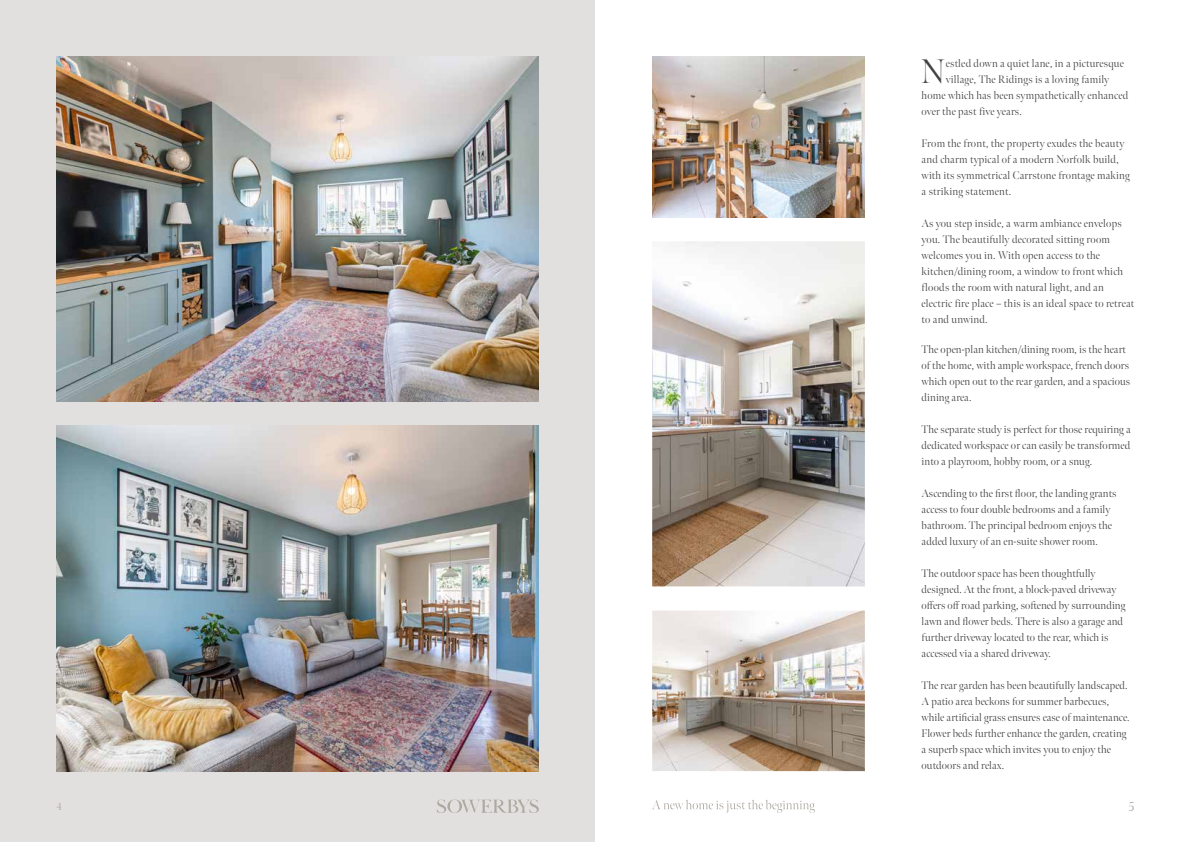
<style>
.page{position:relative;width:1191px;height:842px;background:#fff}
.page>*{position:absolute;margin:0;border:0;box-sizing:border-box;transform-origin:0 0}
.t1{font:300 34px "Meno Banner";color:#434141}
.t2{font:300 13px "Meno Banner";color:#ada8a0}
.t3{font:300 11px/16px "Meno Banner";letter-spacing:.01em;color:#434141}
.t4{font:300 11px "Meno Banner";color:#ada8a0}
</style>
<div class="page">
<div style="left:0;top:0;width:595px;height:842px;background:#e2e0df"></div>
<svg style="left:437px;top:799px;width:102px;height:14px"></svg>
<svg style="left:652px;top:800px;width:162px;height:13px"></svg>
<img style="left:57px;top:57px;width:482px;height:345px">
<img style="left:57px;top:426px;width:482px;height:345px">
<img style="left:652px;top:241px;width:213px;height:345px">
<img style="left:652px;top:611px;width:213px;height:160px">
<img style="left:652px;top:57px;width:213px;height:160px">
<h1 class="t1" style="left:921px;top:51px;width:25px">N</h1>
<p class="t3" style="left:945px;top:55px;width:179px">estled down a quiet lane, in a picturesque</p>
<p class="t3" style="left:945px;top:71px;width:165px">village, The Ridings is a loving family</p>
<p class="t3" style="left:921px;top:87px;width:208px">home which has been sympathetically enhanced</p>
<p class="t3" style="left:921px;top:103px;width:102px">over the past five years.</p>
<p class="t3" style="left:921px;top:135px;width:210px">From the front, the property exudes the beauty and charm typical of a modern Norfolk build, with its symmetrical Carrstone frontage making a striking statement.</p>
<p class="t3" style="left:921px;top:215px;width:214px">As you step inside, a warm ambiance envelops you. The beautifully decorated sitting room welcomes you in. With open access to the kitchen/dining room, a window to front which floods the room with natural light, and an electric fire place – this is an ideal space to retreat to and unwind.</p>
<p class="t3" style="left:921px;top:342px;width:210px">The open-plan kitchen/dining room, is the heart of the home, with ample workspace, french doors which open out to the rear garden, and a spacious dining area.</p>
<p class="t3" style="left:921px;top:422px;width:211px;text-align:justify">The separate study is perfect for those requiring a dedicated workspace or can easily be transformed into a playroom, hobby room, or a snug.</p>
<p class="t3" style="left:921px;top:486px;width:196px">Ascending to the first floor, the landing grants access to four double bedrooms and a family bathroom. The principal bedroom enjoys the added luxury of an en-suite shower room.</p>
<p class="t3" style="left:921px;top:566px;width:205px">The outdoor space has been thoughtfully designed. At the front, a block-paved driveway offers off road parking, softened by surrounding lawn and flower beds. There is also a garage and further driveway located to the rear, which is accessed via a shared driveway.</p>
<p class="t3" style="left:921px;top:678px;width:209px">The rear garden has been beautifully landscaped.<br>A patio area beckons for summer barbecues, while artificial grass ensures ease of maintenance.<br>Flower beds further enhance the garden, creating a superb space which invites you to enjoy the outdoors and relax.</p>
<p class="t4" style="left:57px;top:799px;width:7px">4</p>
<p class="t2" style="left:1128px;top:798px;width:7px">5</p>
</div>
